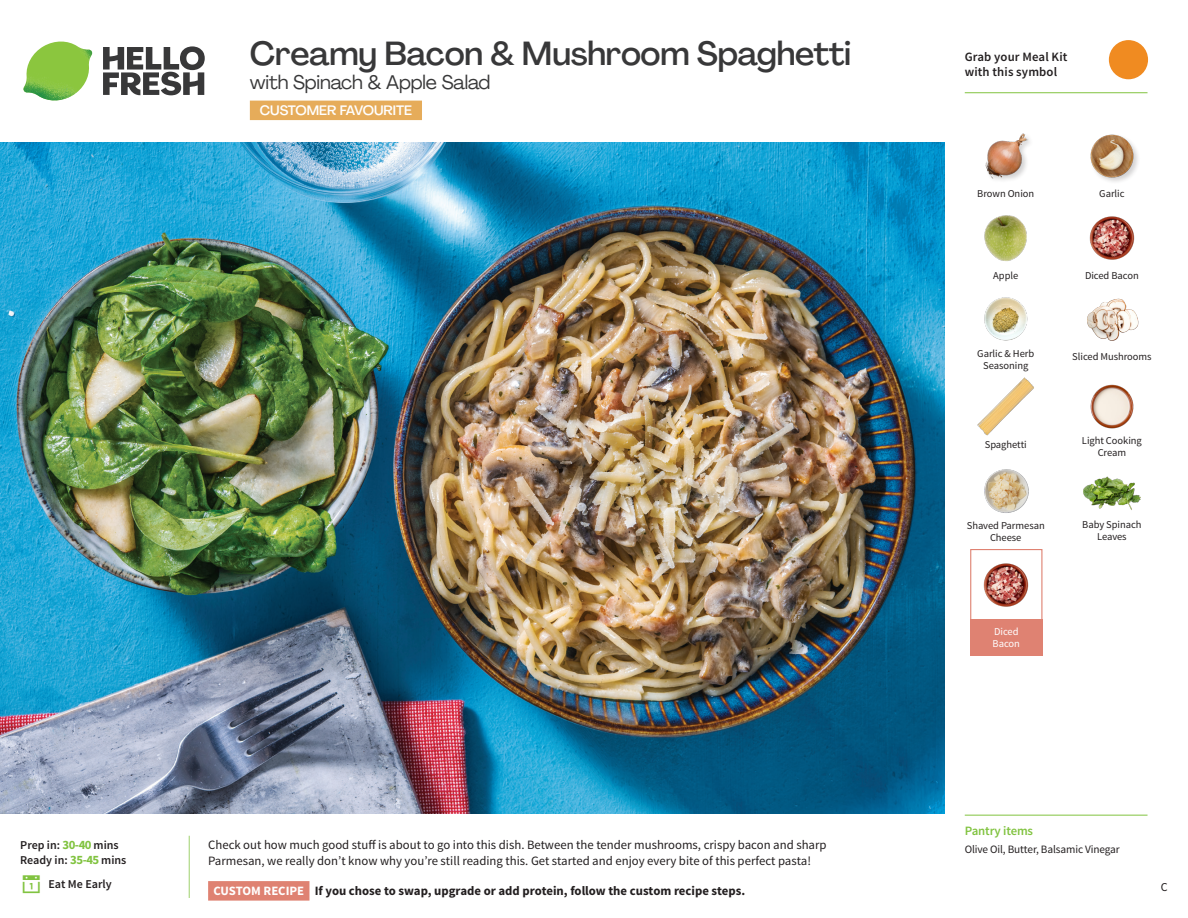
<style>
.page{position:relative;width:1188px;height:918px;background:#fff}
.page>*{position:absolute;margin:0;border:0;box-sizing:border-box;transform-origin:0 0}
._15_Titel_UK{font:500 33px "Agrandir";letter-spacing:-.01em;color:#383839}
._15_Titel_UK-2{font:19.5px "Agrandir";letter-spacing:-.01em;color:#383839}
.t1{font:500 13.5px "Agrandir";color:#fff}
.Step_6_Text_AU{font:12.75px/16.5px "Source Sans Pro";color:#231f20}
.Step_6_Text_AU-2{font:700 12.75px "Source Sans Pro";color:#231f20}
.t2{font:600 12.75px/15px "Source Sans Pro";letter-spacing:.01em;color:#231f20}
._04_Headers_Front{font:600 12.75px "Source Sans Pro";letter-spacing:-.01em;color:#81c340}
._04_Intro{font:600 12px "Source Sans Pro";color:#231f20}
.t3{font:12px "Source Sans Pro";color:#231f20}
._05_Pantry{font:11.25px "Source Sans Pro";letter-spacing:-.01em;color:#231f20}
._18_FRONT_ingredient{font:10.5px/12px "Source Sans Pro";letter-spacing:-.005em;color:#231f20;text-align:center}
._18_FRONT_ingredient-2{font:10.5px/12px "Source Sans Pro";letter-spacing:-.005em;color:#fff}
.s1{font-weight:700;font-size:12.75px;color:#81c340}
.s2{color:#fff}
</style>
<div class="page">
<svg style="left:103px;top:46px;width:102px;height:49px"></svg>
<img style="left:23px;top:42px;width:69px;height:59px">
<svg style="left:188px;top:835px;width:122px;height:66px"></svg>
<img style="left:0;top:142px;width:945px;height:672px">
<div style="left:970px;top:549px;width:72px;height:72px;border:1px solid #df8272"></div>
<div style="left:970px;top:619px;width:72px;height:37px;background:#df8272"></div>
<img style="left:983px;top:563px;width:46px;height:44px">
<div style="left:250px;top:101px;width:172px;height:19px;background:#e6ac5a"></div>
<img style="left:1087px;top:298px;width:52px;height:43px">
<img style="left:1090px;top:384px;width:44px;height:45px">
<img style="left:977px;top:378px;width:57px;height:57px">
<img style="left:1083px;top:476px;width:58px;height:34px">
<img style="left:984px;top:297px;width:44px;height:44px">
<img style="left:984px;top:215px;width:43px;height:46px">
<img style="left:1089px;top:216px;width:46px;height:44px">
<img style="left:985px;top:133px;width:45px;height:47px">
<img style="left:1090px;top:134px;width:48px;height:48px">
<img style="left:984px;top:469px;width:45px;height:44px">
<hr style="left:965px;top:815px;width:183px;height:1px;background:#81c340">
<svg style="left:1091px;top:40px;width:58px;height:54px"></svg>
<hr style="left:965px;top:92px;width:183px;height:1px;background:#81c340">
<p class="_15_Titel_UK" style="left:250px;top:33px;width:603px">Creamy Bacon &amp; Mushroom Spaghetti</p>
<p class="_15_Titel_UK-2" style="left:250px;top:71px;width:242px">with Spinach &amp; Apple Salad</p>
<p class="t1" style="left:260px;top:102px;width:154px">CUSTOMER FAVOURITE</p>
<p class="_04_Intro" style="left:20px;top:838px;width:100px">Prep in: <span class="s1">30-40</span> mins</p>
<p class="_04_Intro" style="left:20px;top:853px;width:108px">Ready in: <span class="s1">35-45</span> mins</p>
<p class="_04_Intro" style="left:48px;top:876px;width:65px">Eat Me Early</p>
<p class="Step_6_Text_AU" style="left:208px;top:837px;width:620px">Check out how much good stuff is about to go into this dish. Between the tender mushrooms, crispy bacon and sharp<br>Parmesan, we really don’t know why you’re still reading this. Get started and enjoy every bite of this perfect pasta!</p>
<p class="Step_6_Text_AU-2" style="left:213px;top:882px;width:533px"><span class="s2">CUSTOM RECIPE</span> If you chose to swap, upgrade or add protein, follow the custom recipe steps.</p>
<p class="t2" style="left:965px;top:50px;width:104px">Grab your Meal Kit with this symbol</p>
<p class="_18_FRONT_ingredient" style="left:977px;top:188px;width:58px">Brown Onion</p>
<p class="_18_FRONT_ingredient" style="left:1099px;top:188px;width:27px">Garlic</p>
<p class="_18_FRONT_ingredient" style="left:993px;top:270px;width:27px">Apple</p>
<p class="_18_FRONT_ingredient" style="left:1085px;top:270px;width:55px">Diced Bacon</p>
<p class="_18_FRONT_ingredient" style="left:977px;top:348px;width:58px">Garlic &amp; Herb</p>
<p class="_18_FRONT_ingredient" style="left:1072px;top:351px;width:81px">Sliced Mushrooms</p>
<p class="_18_FRONT_ingredient" style="left:983px;top:360px;width:47px">Seasoning</p>
<p class="_18_FRONT_ingredient" style="left:985px;top:438px;width:43px">Spaghetti</p>
<p class="_18_FRONT_ingredient" style="left:967px;top:520px;width:79px">Shaved Parmesan<br>Cheese</p>
<p class="_18_FRONT_ingredient-2" style="left:993px;top:626px;width:29px">Diced<br>Bacon</p>
<p class="_18_FRONT_ingredient" style="left:1082px;top:435px;width:61px">Light Cooking<br>Cream</p>
<p class="_18_FRONT_ingredient" style="left:1082px;top:519px;width:61px">Baby Spinach<br>Leaves</p>
<p class="_04_Headers_Front" style="left:965px;top:822px;width:70px">Pantry items</p>
<p class="_05_Pantry" style="left:965px;top:842px;width:157px">Olive Oil, Butter, Balsamic Vinegar</p>
<p class="t3" style="left:1161px;top:879px;width:8px">C</p>
</div>
